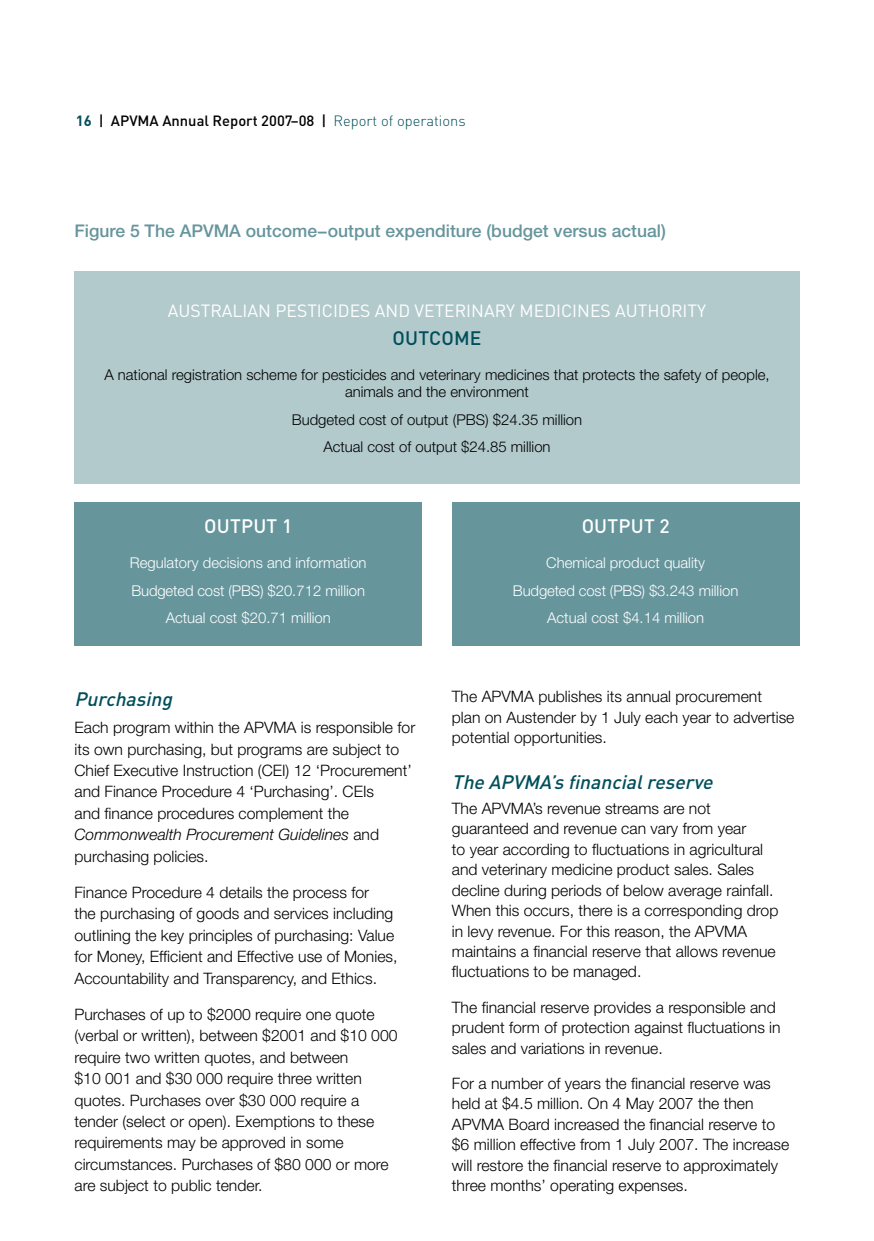
<style>
.page{position:relative;width:874px;height:1241px;background:#fff}
.page>*{position:absolute;margin:0;border:0;box-sizing:border-box;transform-origin:0 0}
.t1{font:italic 500 19.25px "DIN";color:#004f5a}
.t2{font:500 19.25px "DIN";letter-spacing:.015em;color:#fff}
.t3{font:500 19.25px "DIN";letter-spacing:.01em;color:#004f5a}
.t4{font:500 17.5px "Helvetica Neue";color:#66959c}
.t5{font:17.5px "DIN";color:#fff}
.t6{font:300 15.75px/21.3px "Helvetica Neue";color:#000}
.t7{font:300 14.88px/17.5px "Helvetica Neue";color:#000;text-align:center}
.t8{font:300 14.88px/27.5px "Helvetica Neue";color:#fff;text-align:center}
.t9{font:500 14.7px "DIN";color:#000}
.s1{font-weight:700;color:#004f5a}
.s2{font-weight:300;color:#004f5a}
.s3{font-style:italic}
</style>
<div class="page">
<div style="left:74px;top:502px;width:348px;height:144px;background:#66959c"></div>
<div style="left:451px;top:502px;width:348px;height:144px;background:#66959c"></div>
<div style="left:74px;top:271px;width:725px;height:212px;background:#b3cacd"></div>
<p class="t9" style="left:76px;top:111px;width:391px"><span class="s1">16</span> | APVMA ANNUAL REPORT 2007–08 | <span class="s2">Report of operations</span></p>
<p class="t4" style="left:74px;top:220px;width:592px">Figure 5 The APVMA outcome−output expenditure (budget versus actual)</p>
<p class="t5" style="left:168px;top:300px;width:267px">AUSTRALIAN PESTICIDES AND VETER</p>
<p class="t5" style="left:466px;top:300px;width:241px">INARY MEDICINES AUTHORITY</p>
<p class="t3" style="left:392px;top:325px;width:90px">OUTCOM E</p>
<p class="t7" style="left:104px;top:365px;width:666px">A national registration scheme for pesticides and veterinary medicines that protects the safety of people, animals and the environment</p>
<p class="t7" style="left:291px;top:405px;width:292px;line-height:27.5px">Budgeted cost of output (PBS) $24.35 million<br>Actual cost of output $24.85 million</p>
<p class="t2" style="left:204px;top:514px;width:89px">OUTPUT 1</p>
<p class="t8" style="left:130px;top:549px;width:238px">Regulatory decisions and information<br>Budgeted cost (PBS) $20.712 million<br>Actual cost $20.71 million</p>
<p class="t1" style="left:74px;top:686px;width:104px">Purchasing</p>
<p class="t6" style="left:74px;top:716px;width:342px">Each program within the APVMA is responsible for its own purchasing, but programs are subject to Chief Executive Instruction (CEI) 12 ‘Procurement’ and Finance Procedure 4 ‘Purchasing’. CEIs<br>and finance procedures complement the <span class="s3">Commonwealth Procurement Guidelines</span> and purchasing policies.</p>
<p class="t6" style="left:74px;top:881px;width:324px">Finance Procedure 4 details the process for<br>the purchasing of goods and services including outlining the key principles of purchasing: Value for Money, Efficient and Effective use of Monies, Accountability and Transparency, and Ethics.</p>
<p class="t6" style="left:74px;top:1003px;width:324px">Purchases of up to $2000 require one quote (verbal or written), between $2001 and $10 000 require two written quotes, and between<br>$10 001 and $30 000 require three written quotes. Purchases over $30 000 require a tender (select or open). Exemptions to these requirements may be approved in some circumstances. Purchases of $80 000 or more are subject to public tender.</p>
<p class="t2" style="left:581px;top:514px;width:89px">OUTPUT 2</p>
<p class="t8" style="left:512px;top:549px;width:227px">Chemical product quality<br>Budgeted cost (PBS) $3.243 million<br>Actual cost $4.14 million</p>
<p class="t6" style="left:451px;top:686px;width:344px;line-height:20.5px">The APVMA publishes its annual procurement plan on Austender by 1 July each year to advertise potential opportunities.</p>
<p class="t1" style="left:451px;top:769px;width:267px">The APVMA’s financialreserve</p>
<p class="t6" style="left:451px;top:797px;width:328px;line-height:20.5px">The APVMA’s revenue streams are not guaranteed and revenue can vary from year<br>to year according to fluctuations in agricultural and veterinary medicine product sales. Sales decline during periods of below average rainfall.<br>When this occurs, there is a corresponding drop in levy revenue. For this reason, the APVMA maintains a financial reserve that allows revenue fluctuations to be managed.</p>
<p class="t6" style="left:451px;top:996px;width:330px;line-height:20.5px">The financial reserve provides a responsible and prudent form of protection against fluctuations in sales and variations in revenue.</p>
<p class="t6" style="left:451px;top:1072px;width:339px;line-height:20.5px">For a number of years the financial reserve was held at $4.5 million. On 4 May 2007 the then APVMA Board increased the financial reserve to $6 million effective from 1 July 2007. The increase will restore the financial reserve to approximately three months’ operating expenses.</p>
</div>
